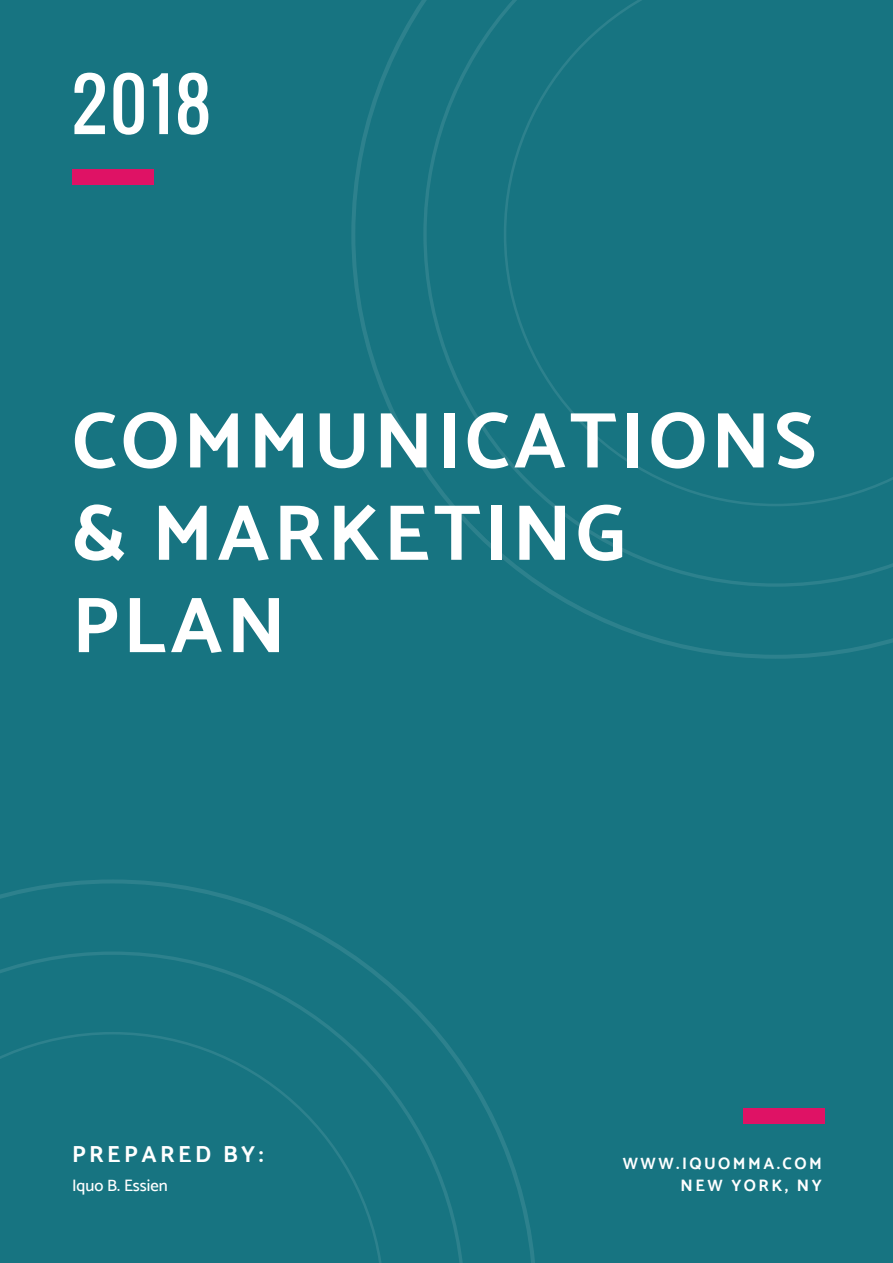
<style>
.page{position:relative;width:893px;height:1263px;background:#177481}
.page>*{position:absolute;margin:0;border:0;box-sizing:border-box;transform-origin:0 0}
.t1{font:700 79.5px/92.4px "Catamaran";letter-spacing:.05em;color:#fff}
.t2{font:69.6px "Oswald";color:#fff}
.t3{font:700 23.25px "Catamaran";letter-spacing:.15em;color:#fff}
.t4{font:700 16.5px/22.5px "Catamaran";letter-spacing:.15em;color:#fff;text-align:right}
.t5{font:500 16.5px "Catamaran";color:#fff}
</style>
<div class="page">
<svg style="left:0;top:879px;width:535px;height:384px"></svg>
<svg style="left:351px;top:0;width:542px;height:659px"></svg>
<div style="left:72px;top:169px;width:81px;height:16px;background:#df1265"></div>
<div style="left:743px;top:1108px;width:81px;height:16px;background:#df1265"></div>
<p class="t2" style="left:72px;top:51px;width:140px">2018</p>
<p class="t1" style="left:72px;top:394px;width:746px">COMMUNICATIONS &amp; MARKETING<br>PLAN</p>
<p class="t3" style="left:72px;top:1140px;width:193px">PREPARED BY:</p>
<p class="t5" style="left:72px;top:1176px;width:97px">Iquo B. Essien</p>
<p class="t4" style="left:623px;top:1152px;width:200px">WWW.IQUOMMA.COM<br>NEW YORK, NY</p>
</div>
